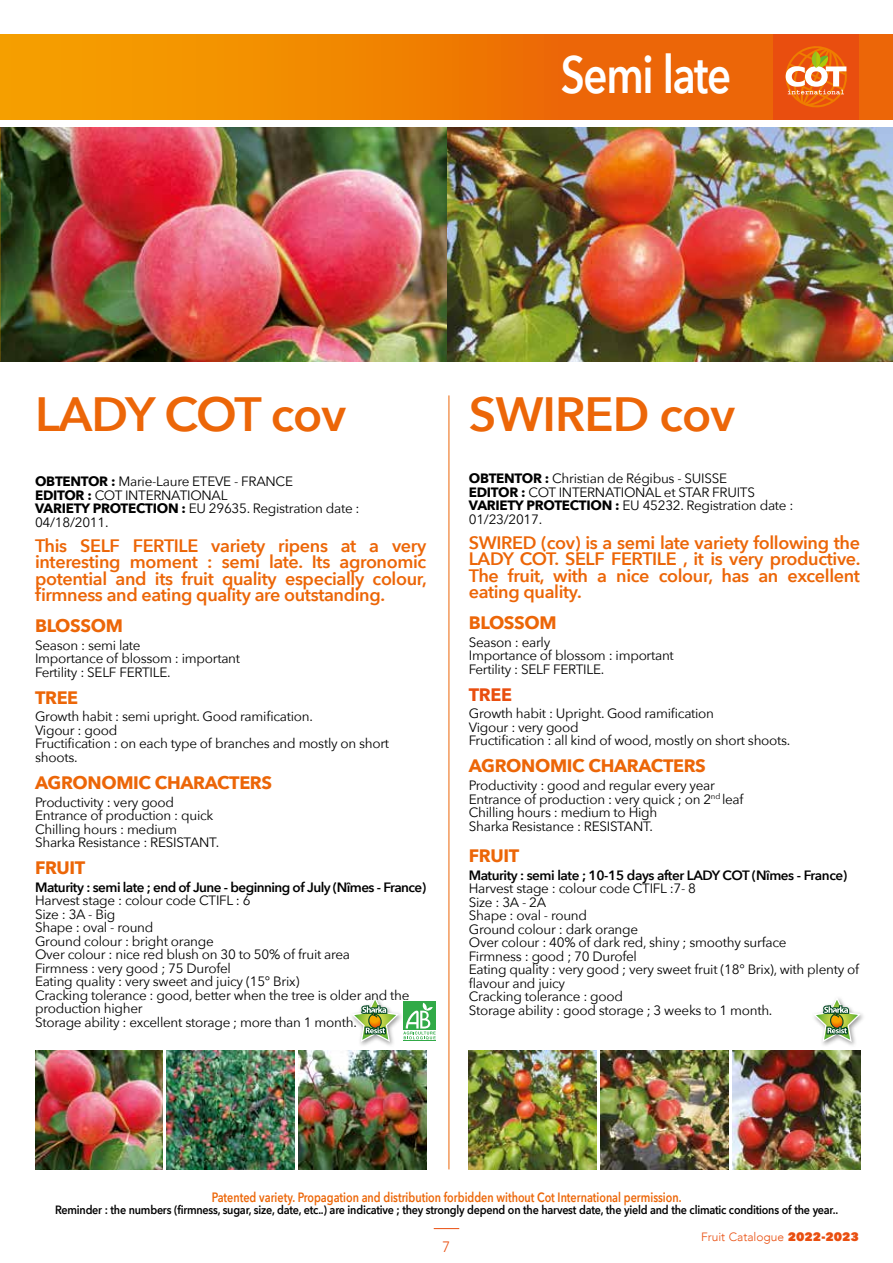
<style>
.page{position:relative;width:893px;height:1263px;background:#fff}
.page>*{position:absolute;margin:0;border:0;box-sizing:border-box;transform-origin:0 0}
.t1{font:600 52.5px "Avenir Next";letter-spacing:-.03em;color:#fff;scale:.8 1}
.t2{font:600 48px "Avenir Next";letter-spacing:-.02em;color:#ec6608}
.t3{font:600 18px/16.5px "Avenir Next";letter-spacing:-.02em;color:#ec6608;text-align:justify}
.t4{font:700 18px "Avenir Next";letter-spacing:-.02em;color:#ec6608}
.t5{font:700 18px "Avenir Next";color:#e94e0f}
.t6{font:300 15px "Avenir";color:#e94e0f}
.t7{font:13.5px/13.5px "Avenir Next";letter-spacing:-.02em;color:#000}
.t8{font:600 13.5px "Avenir Next";letter-spacing:-.04em;color:#000}
.t9{font:600 13.5px "Avenir Next";color:#ec6608;scale:.8 1}
.t10{font:600 12px "Avenir Next";letter-spacing:-.02em;color:#000;scale:.9 1}
.t11{font:300 12px "Avenir";color:#e94e0f}
.s1{font-weight:700}
.s2{font-family:"Avenir Next";font-weight:800}
</style>
<div class="page">
<svg style="left:434px;top:1228px;width:25px;height:1px"></svg>
<svg style="left:0;top:34px;width:893px;height:85px;background:#ef7e02"></svg>
<hr style="left:448px;top:395px;width:1px;height:774px;background:#ec6608">
<img style="left:1px;top:128px;width:447px;height:233px">
<img style="left:35px;top:1050px;width:128px;height:119px">
<img style="left:167px;top:1050px;width:127px;height:119px">
<img style="left:299px;top:1050px;width:127px;height:119px">
<div style="left:349px;top:995px;width:55px;height:53px;background:#000;opacity:.4"></div>
<svg style="left:351px;top:997px;width:85px;height:45px"></svg>
<img style="left:448px;top:128px;width:445px;height:233px">
<img style="left:469px;top:1050px;width:127px;height:119px">
<img style="left:601px;top:1050px;width:127px;height:119px">
<img style="left:732px;top:1050px;width:128px;height:119px">
<div style="left:811px;top:995px;width:55px;height:53px;background:#000;opacity:.4"></div>
<svg style="left:813px;top:997px;width:48px;height:45px"></svg>
<div style="left:774px;top:34px;width:85px;height:85px;background:#e94e0f"></div>
<svg style="left:785px;top:46px;width:62px;height:62px"></svg>
<img style="left:0;top:128px;width:1px;height:233px">
<h1 class="t1" style="left:561px;top:29px;width:215px">Semi late</h1>
<h2 class="t2" style="left:35px;top:373px;width:313px">LADY COT cov</h2>
<p class="t7" style="left:35px;top:474px;width:326px"><span class="s1">OBTENTOR :</span> Marie-Laure ETEVE - FRANCE<br><span class="s1">EDITOR :</span> COT INTERNATIONAL<br><span class="s1">VARIETY PROTECTION :</span> EU 29635. Registration date :<br>04/18/2011.</p>
<h3 class="t3" style="left:35px;top:537px;width:393px">This SELF FERTILE variety ripens at a very interesting moment : semi late. Its agronomic potential and its fruit quality especially colour, firmness and eating quality are outstanding.</h3>
<h3 class="t4" style="left:35px;top:610px;width:89px">BLOSSOM</h3>
<p class="t7" style="left:35px;top:637px;width:207px">Season : semi late<br>Importance of blossom : important<br>Fertility : SELF FERTILE.</p>
<h3 class="t4" style="left:35px;top:682px;width:45px">TREE</h3>
<p class="t7" style="left:35px;top:709px;width:356px">Growth habit : semi upright. Good ramification.<br>Vigour : good<br>Fructification : on each type of branches and mostly on short shoots.</p>
<h3 class="t4" style="left:35px;top:767px;width:239px">AGRONOMIC CHARACTERS</h3>
<p class="t7" style="left:35px;top:794px;width:186px">Productivity : very good<br>Entrance of production : quick<br>Chilling hours : medium<br>Sharka Resistance : RESISTANT.</p>
<h3 class="t4" style="left:35px;top:852px;width:52px">FRUIT</h3>
<p class="t8" style="left:35px;top:875px;width:393px">Maturity : semi late ; end of June - beginning of July (Nîmes - France)</p>
<p class="t7" style="left:35px;top:893px;width:376px">Harvest stage : colour code CTIFL : 6<br>Size : 3A - Big<br>Shape : oval - round<br>Ground colour : bright orange<br>Over colour : nice red blush on 30 to 50% of fruit area<br>Firmness : very good ; 75 Durofel<br>Eating quality : very sweet and juicy (15° Brix)<br>Cracking tolerance : good, better when the tree is older and the production higher<br>Storage ability : excellent storage ; more than 1 month.</p>
<h2 class="t2" style="left:469px;top:373px;width:268px">SWIRED cov</h2>
<p class="t7" style="left:469px;top:471px;width:326px"><span class="s1">OBTENTOR :</span> Christian de Régibus - SUISSE<br><span class="s1">EDITOR :</span> COT INTERNATIONAL et STAR FRUITS <span class="s1">VARIETY PROTECTION :</span> EU 45232. Registration date :<br>01/23/2017.</p>
<h3 class="t3" style="left:469px;top:534px;width:393px">SWIRED (cov) is a semi late variety following the LADY COT. SELF FERTILE , it is very productive.<br>The fruit, with a nice colour, has an excellent eating quality.</h3>
<h3 class="t4" style="left:469px;top:607px;width:89px">BLOSSOM</h3>
<p class="t7" style="left:469px;top:634px;width:207px">Season : early<br>Importance of blossom : important<br>Fertility : SELF FERTILE.</p>
<h3 class="t5" style="left:469px;top:679px;width:45px">TREE</h3>
<p class="t7" style="left:469px;top:706px;width:323px">Growth habit : Upright. Good ramification<br>Vigour : very good<br>Fructification : all kind of wood, mostly on short shoots.</p>
<h3 class="t4" style="left:469px;top:750px;width:239px">AGRONOMIC CHARACTERS</h3>
<p class="t7" style="left:469px;top:778px;width:276px">Productivity : good and regular every year Entrance of production : very quick ; on 2<sup>nd</sup> leaf Chilling hours : medium to High<br>Sharka Resistance : RESISTANT.</p>
<h3 class="t4" style="left:469px;top:840px;width:52px">FRUIT</h3>
<p class="t8" style="left:469px;top:863px;width:380px">Maturity : semi late ; 10-15 days after LADY COT (Nîmes - France)</p>
<p class="t7" style="left:469px;top:881px;width:392px">Harvest stage : colour code CTIFL :7- 8<br>Size : 3A - 2A<br>Shape : oval - round<br>Ground colour : dark orange<br>Over colour : 40% of dark red, shiny ; smoothy surface<br>Firmness : good ; 70 Durofel<br>Eating quality : very good ; very sweet fruit (18° Brix), with plenty of flavour and juicy<br>Cracking tolerance : good<br>Storage ability : good storage ; 3 weeks to 1 month.</p>
<p class="t9" style="left:212px;top:1186px;width:589px">Patented variety. Propagation and distribution forbidden without Cot International permission.</p>
<p class="t10" style="left:55px;top:1199px;width:872px">Reminder : the numbers (firmness, sugar, size, date, etc..) are indicative ; they strongly depend on the harvest date, the yield and the climatic conditions of the year..</p>
<p class="t6" style="left:443px;top:1238px;width:9px">7</p>
<p class="t11" style="left:701px;top:1230px;width:159px">Fruit Catalogue <span class="s2">2022-2023</span></p>
</div>
